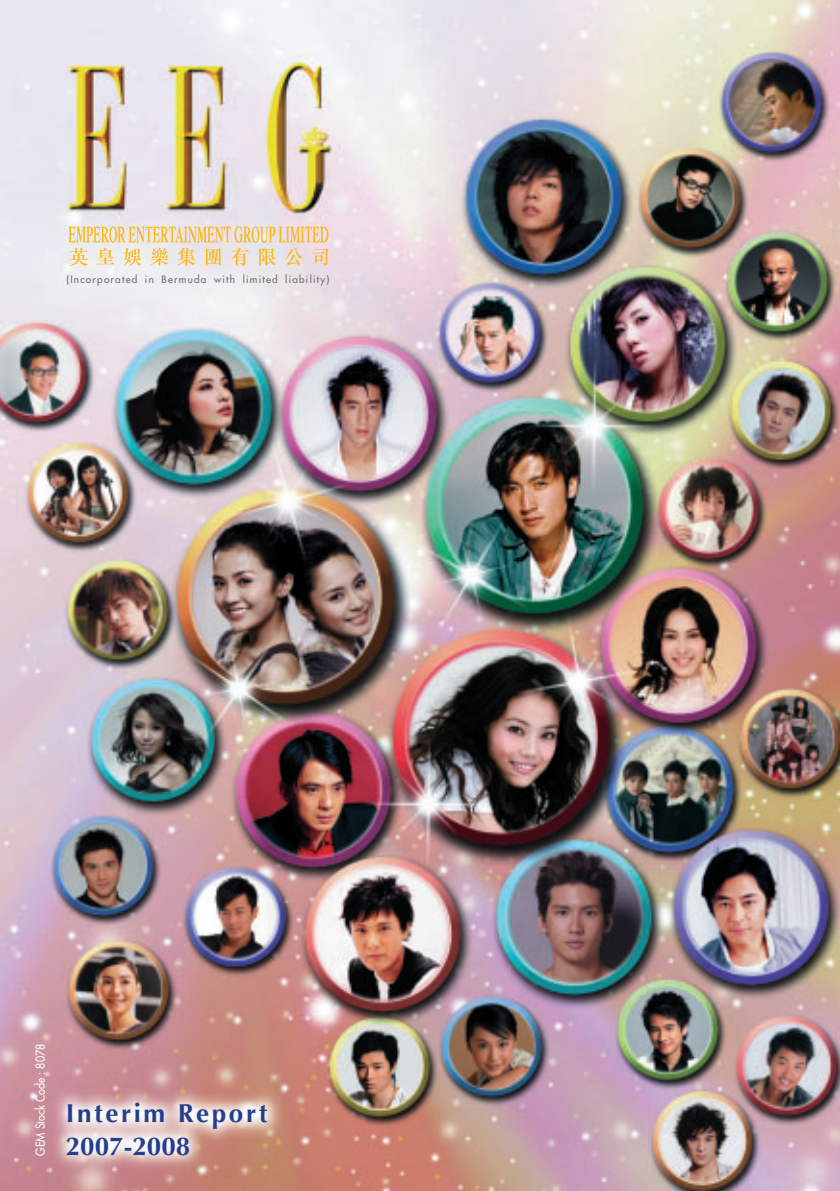
<style>
.page{position:relative;width:840px;height:1191px;background:#fff}
.page>*{position:absolute;margin:0;border:0;box-sizing:border-box;transform-origin:0 0}
.t1{font:700 26px/32px "Optima";letter-spacing:.1em;color:#253f8e}
.t2{font:12px "Futura";color:#fff;scale:.9 1}
.t3{font:10px "Futura";letter-spacing:.12em;color:#6c6d70}
</style>
<div class="page">
<img style="left:0;top:0;width:839px;height:1190px">
<img style="left:47px;top:1083px;width:240px;height:91px">
<img style="left:52px;top:52px;width:301px;height:177px">
<svg style="left:68px;top:226px;width:260px;height:40px;background:#eedab8"></svg>
<p class="t3" style="left:66px;top:275px;width:264px">(Incorporated in Bermuda with limited liability)</p>
<p class="t2" style="left:35px;top:1155px;width:126px;rotate:-90deg">GEM Stock Code : 8078</p>
<h1 class="t1" style="left:66px;top:1100px;width:203px">Interim Report<br>2007-2008</h1>
</div>
